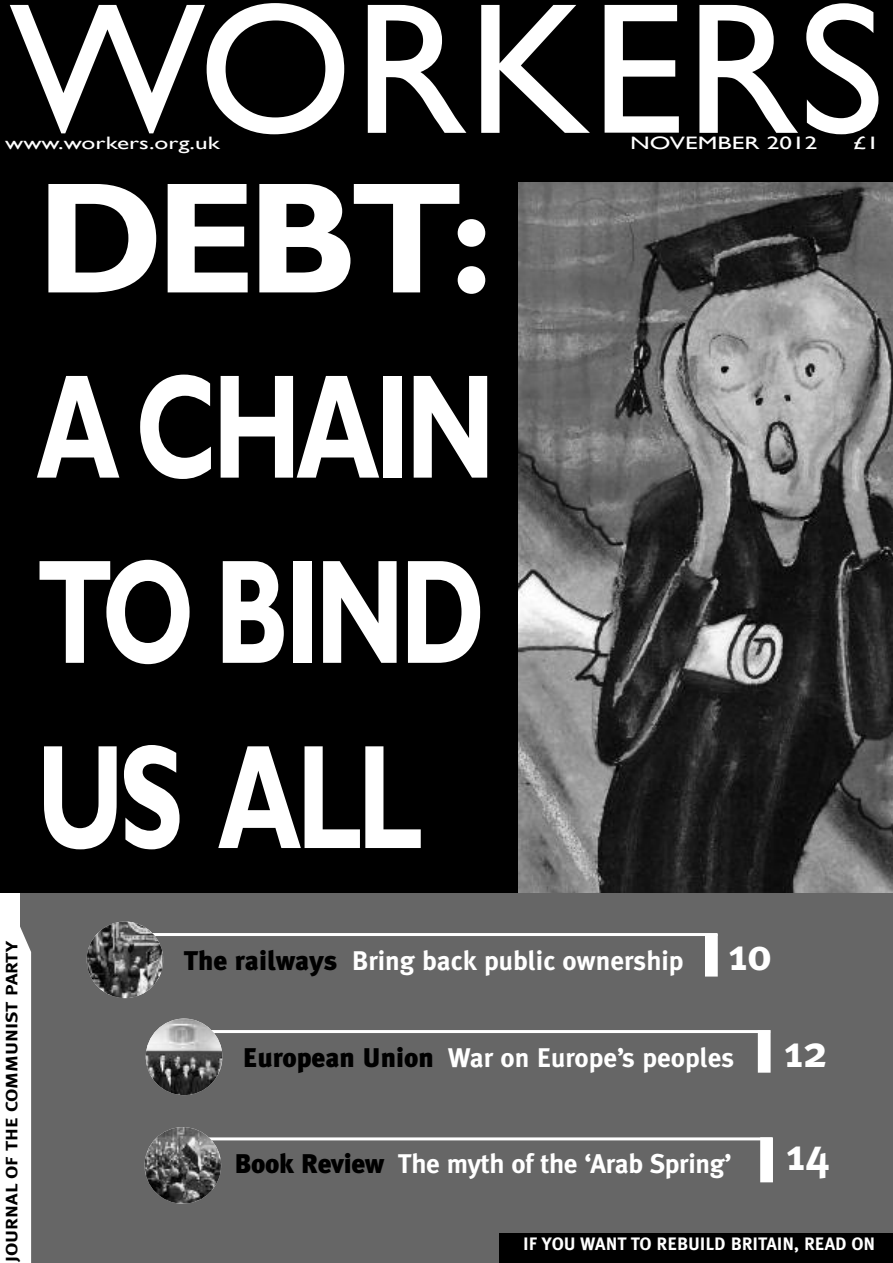
<style>
.page{position:relative;width:893px;height:1263px;background:#fff}
.page>*{position:absolute;margin:0;border:0;box-sizing:border-box;transform-origin:0 0}
.t1{font:187.5px "Gill Sans";letter-spacing:.005em;color:#fff}
.t2{font:700 159px "Gill Sans";color:#fff}
.t3{font:700 149.1px/185.2px "Gill Sans";letter-spacing:-.045em;color:#fff;text-align:justify;scale:.71 1}
.t4{font:700 27px "Meta Plus";color:#fff}
.t5{font:700 18px "Meta Plus";color:#fff}
.t6{font:18px "Gill Sans";letter-spacing:.005em;color:#fff;scale:1.4 1}
.t7{font:700 16.5px "Meta Plus";color:#000;scale:1.2 1}
.s1{font-weight:900;color:#000}
.s2{font-size:45px}
</style>
<div class="page">
<div style="left:21px;top:884px;width:872px;height:379px;background:#666"></div>
<hr style="left:187px;top:1137px;width:585px;height:3px;background:#fff">
<div style="left:760px;top:1137px;width:13px;height:45px;background:#fff"></div>
<hr style="left:123px;top:933px;width:594px;height:3px;background:#fff">
<div style="left:705px;top:934px;width:13px;height:42px;background:#fff"></div>
<div style="left:499px;top:1233px;width:394px;height:30px;background:#000"></div>
<svg style="left:0;top:892px;width:31px;height:371px"></svg>
<img style="left:87px;top:921px;width:76px;height:77px;border-radius:50%">
<hr style="left:168px;top:1030px;width:602px;height:3px;background:#fff">
<div style="left:758px;top:1030px;width:13px;height:43px;background:#fff"></div>
<img style="left:146px;top:1018px;width:76px;height:77px;border-radius:50%">
<img style="left:145px;top:1127px;width:76px;height:77px;border-radius:50%">
<img style="left:517px;top:181px;width:376px;height:711px">
<div style="left:0;top:181px;width:517px;height:711px;background:#000"></div>
<div style="left:0;top:0;width:893px;height:181px;background:#000"></div>
<h1 class="t1" style="left:10px;top:-39px;width:876px">WORKERS</h1>
<p class="t6" style="left:630px;top:133px;width:135px">NOVEMBER 2012</p>
<p class="t6" style="left:853px;top:133px;width:20px">£1</p>
<p class="t6" style="left:5px;top:133px;width:155px">www.workers.org.uk</p>
<h2 class="t2" style="left:37px;top:179px;width:458px">DEBT:</h2>
<h3 class="t3" style="left:37px;top:348px;width:648px">A CHAIN TO BIND US ALL</h3>
<p class="t7" style="left:6px;top:1262px;width:269px;rotate:-90deg">JOURNAL OF THE COMMUNIST PARTY</p>
<p class="t4" style="left:184px;top:951px;width:589px"><span class="s1">The railways</span> Bring back public ownership <span class="s2">10</span></p>
<p class="t4" style="left:243px;top:1048px;width:586px"><span class="s1">European Union</span> War on Europe’s peoples <span class="s2">12</span></p>
<p class="t4" style="left:235px;top:1154px;width:597px"><span class="s1">Book Review</span> The myth of the ‘Arab Spring’ <span class="s2">14</span></p>
<p class="t5" style="left:523px;top:1237px;width:354px">IF YOU WANT TO REBUILD BRITAIN, READ ON</p>
</div>
